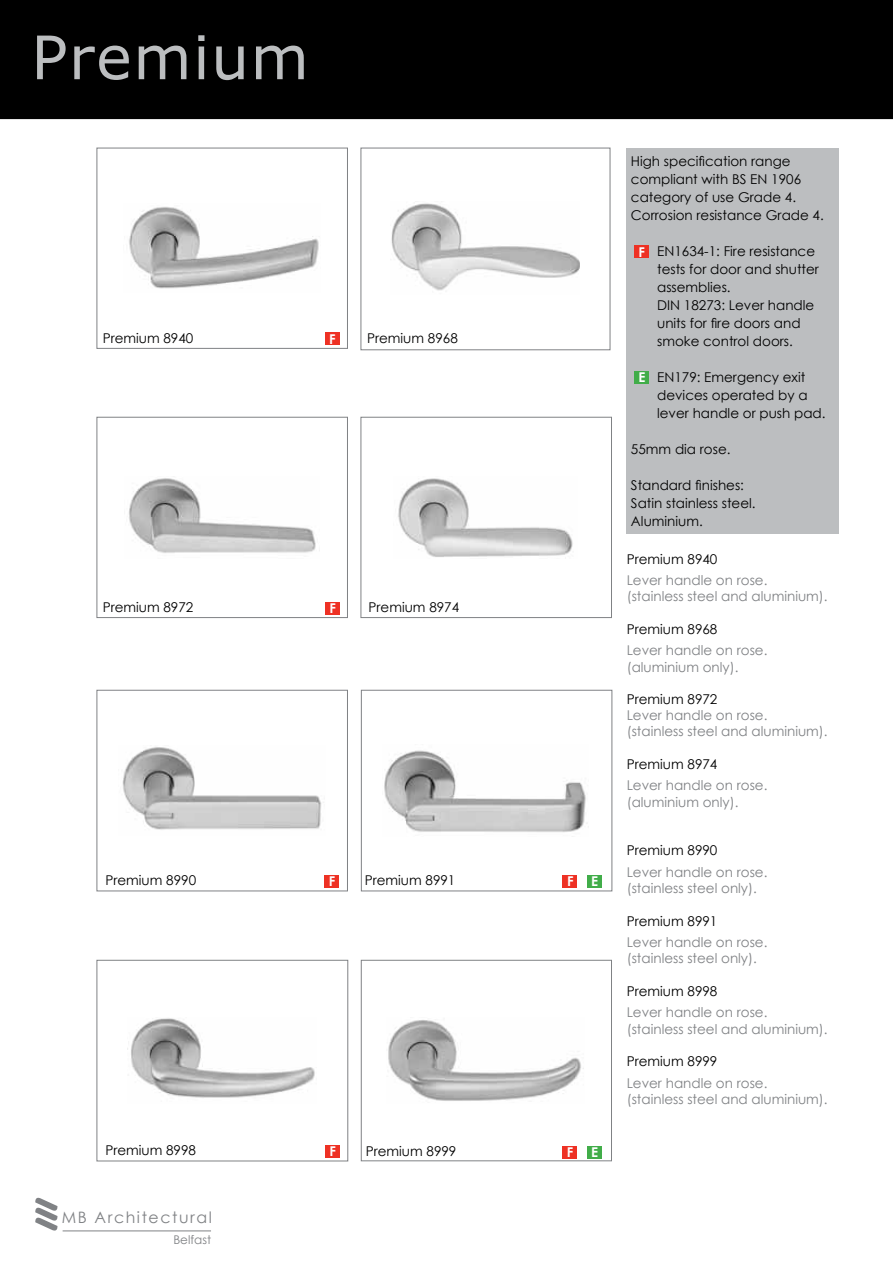
<style>
.page{position:relative;width:893px;height:1263px;background:#fff}
.page>*{position:absolute;margin:0;border:0;box-sizing:border-box;transform-origin:0 0}
.t1{font:60px "Verdana";letter-spacing:.025em;color:#bcbec0}
.t2{font:15.75px "Century Gothic";letter-spacing:.1em;color:#808285}
.t3{font:13.5px/18px "Century Gothic";color:#000}
.t4{font:13.5px/16.2px "Century Gothic";color:#808285}
.t5{font:700 13.5px "Century Gothic";color:#fff}
.t6{font:12px "Century Gothic";color:#808285}
</style>
<div class="page">
<div style="left:97px;top:148px;width:251px;height:201px;border:1px solid #808285"></div>
<div style="left:0;top:0;width:893px;height:119px;background:#000"></div>
<div style="left:361px;top:960px;width:251px;height:201px;border:1px solid #808285"></div>
<div style="left:97px;top:417px;width:251px;height:201px;border:1px solid #808285"></div>
<div style="left:361px;top:417px;width:251px;height:201px;border:1px solid #808285"></div>
<div style="left:97px;top:690px;width:251px;height:201px;border:1px solid #808285"></div>
<div style="left:361px;top:690px;width:251px;height:201px;border:1px solid #808285"></div>
<div style="left:97px;top:960px;width:251px;height:201px;border:1px solid #808285"></div>
<div style="left:361px;top:148px;width:249px;height:202px;border:1px solid #808285"></div>
<div style="left:325px;top:602px;width:15px;height:13px;background:#ee3124"></div>
<div style="left:324px;top:875px;width:15px;height:12px;background:#ee3124"></div>
<div style="left:563px;top:875px;width:14px;height:12px;background:#ee3124"></div>
<div style="left:587px;top:875px;width:14px;height:12px;background:#41ad49"></div>
<div style="left:325px;top:1145px;width:15px;height:13px;background:#ee3124"></div>
<div style="left:325px;top:333px;width:14px;height:12px;background:#ee3124"></div>
<img style="left:129px;top:207px;width:190px;height:82px">
<img style="left:391px;top:203px;width:189px;height:88px">
<img style="left:129px;top:478px;width:187px;height:75px">
<img style="left:398px;top:478px;width:175px;height:79px">
<img style="left:122px;top:747px;width:202px;height:83px">
<img style="left:384px;top:750px;width:203px;height:82px">
<img style="left:131px;top:1018px;width:184px;height:80px">
<div style="left:562px;top:1146px;width:15px;height:12px;background:#ee3124"></div>
<div style="left:587px;top:1146px;width:14px;height:12px;background:#41ad49"></div>
<img style="left:388px;top:1020px;width:196px;height:81px">
<svg style="left:35px;top:1197px;width:23px;height:34px"></svg>
<hr style="left:63px;top:1230px;width:148px;height:1px;background:#808285">
<div style="left:627px;top:148px;width:212px;height:386px;background:#bcbec0"></div>
<div style="left:634px;top:246px;width:15px;height:12px;background:#ee3124"></div>
<div style="left:634px;top:371px;width:15px;height:13px;background:#41ad49"></div>
<h1 class="t1" style="left:31px;top:19px;width:279px">Premium</h1>
<p class="t3" style="left:103px;top:329px;width:92px">Premium 8940</p>
<p class="t3" style="left:367px;top:329px;width:92px">Premium 8968</p>
<p class="t5" style="left:329px;top:328px;width:8px">F</p>
<p class="t3" style="left:103px;top:598px;width:92px">Premium 8972</p>
<p class="t5" style="left:329px;top:598px;width:8px">F</p>
<p class="t3" style="left:368px;top:598px;width:92px">Premium 8974</p>
<p class="t3" style="left:105px;top:871px;width:92px">Premium 8990</p>
<p class="t5" style="left:329px;top:871px;width:8px">F</p>
<p class="t3" style="left:365px;top:871px;width:92px">Premium 8991</p>
<p class="t3" style="left:105px;top:1141px;width:92px">Premium 8998</p>
<p class="t3" style="left:366px;top:1142px;width:92px">Premium 8999</p>
<p class="t5" style="left:329px;top:1141px;width:8px">F</p>
<p class="t2" style="left:62px;top:1206px;width:152px">MB Architectural</p>
<p class="t6" style="left:173px;top:1232px;width:39px">Belfast</p>
<p class="t5" style="left:567px;top:871px;width:8px">F</p>
<p class="t5" style="left:591px;top:871px;width:9px">E</p>
<p class="t5" style="left:567px;top:1142px;width:8px">F</p>
<p class="t5" style="left:591px;top:1142px;width:9px">E</p>
<p class="t3" style="left:631px;top:152px;width:194px">High specification range compliant with BS EN 1906 category of use Grade 4.<br>Corrosion resistance Grade 4.</p>
<p class="t3" style="left:657px;top:242px;width:163px">EN1634-1: Fire resistance tests for door and shutter assemblies.<br>DIN 18273: Lever handle units for fire doors and smoke control doors.</p>
<p class="t3" style="left:657px;top:368px;width:170px">EN179: Emergency exit devices operated by a lever handle or push pad.</p>
<p class="t3" style="left:631px;top:440px;width:101px">55mm dia rose.</p>
<p class="t3" style="left:631px;top:476px;width:126px">Standard finishes:<br>Satin stainless steel.<br>Aluminium.</p>
<p class="t5" style="left:638px;top:241px;width:8px">F</p>
<p class="t5" style="left:638px;top:367px;width:9px">E</p>
<p class="t3" style="left:627px;top:550px;width:92px">Premium 8940</p>
<p class="t4" style="left:627px;top:572px;width:202px">Lever handle on rose. (stainless steel and aluminium).</p>
<p class="t3" style="left:627px;top:620px;width:92px">Premium 8968</p>
<p class="t4" style="left:627px;top:642px;width:142px">Lever handle on rose. (aluminium only).</p>
<p class="t3" style="left:627px;top:690px;width:92px">Premium 8972</p>
<p class="t4" style="left:627px;top:707px;width:202px">Lever handle on rose. (stainless steel and aluminium).</p>
<p class="t3" style="left:627px;top:755px;width:92px">Premium 8974</p>
<p class="t4" style="left:627px;top:777px;width:142px">Lever handle on rose. (aluminium only).</p>
<p class="t3" style="left:627px;top:841px;width:92px">Premium 8990</p>
<p class="t4" style="left:627px;top:864px;width:142px">Lever handle on rose. (stainless steel only).</p>
<p class="t3" style="left:627px;top:911px;width:92px">Premium 8991</p>
<p class="t4" style="left:627px;top:934px;width:142px">Lever handle on rose. (stainless steel only).</p>
<p class="t3" style="left:627px;top:982px;width:92px">Premium 8998</p>
<p class="t4" style="left:627px;top:1004px;width:202px">Lever handle on rose. (stainless steel and aluminium).</p>
<p class="t3" style="left:627px;top:1052px;width:92px">Premium 8999</p>
<p class="t4" style="left:627px;top:1074px;width:202px">Lever handle on rose. (stainless steel and aluminium).</p>
</div>
